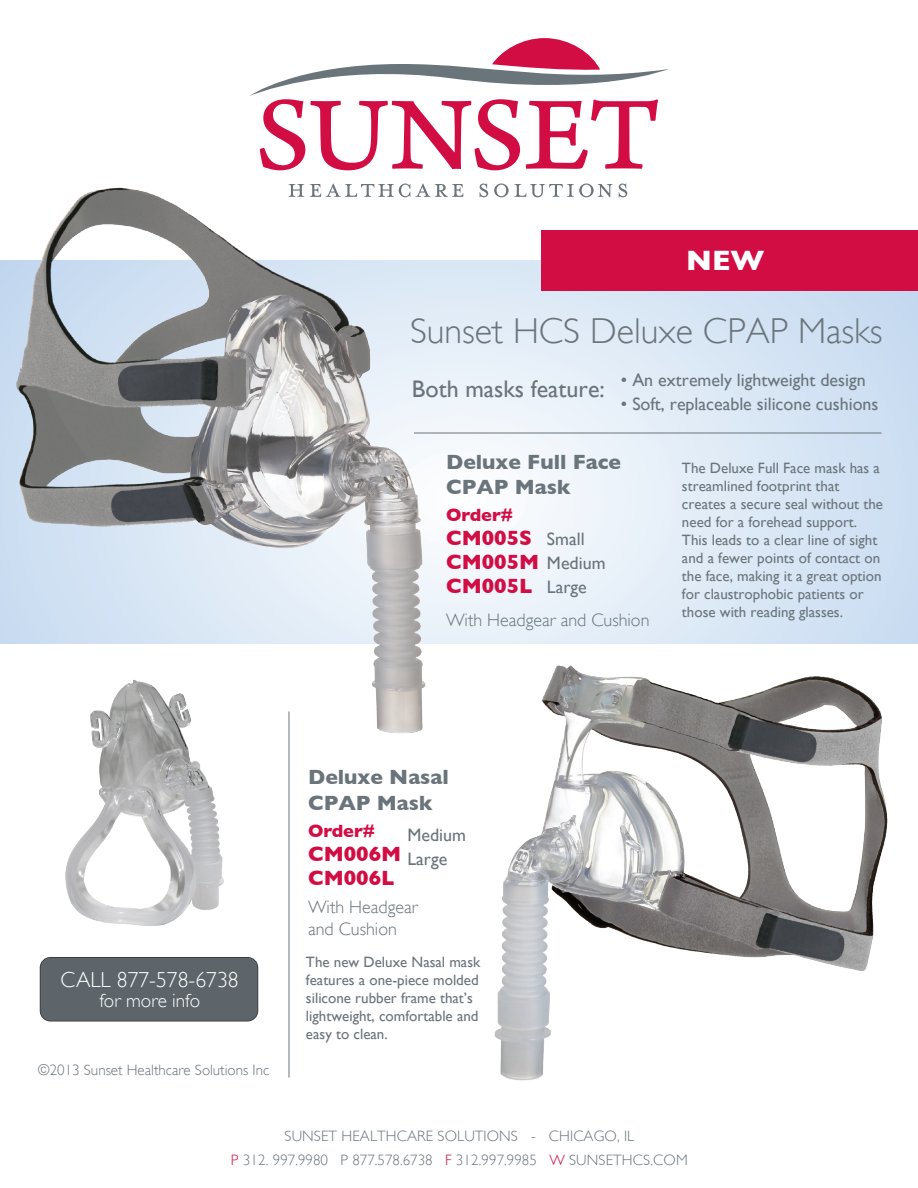
<style>
.page{position:relative;width:918px;height:1188px;background:#fff}
.page>*{position:absolute;margin:0;border:0;box-sizing:border-box;transform-origin:0 0}
.t1{font:300 36px "Gill Sans";color:#6a747b}
.t2{font:700 28.65px "Gill Sans";color:#fff}
.t3{font:24px "Gill Sans";color:#6a747b}
.t4{font:300 21.6px "Gill Sans";color:#fff}
.t5{font:700 21px/25.2px "Gill Sans";color:#6a747b}
.t6{font:700 21px/24px "Gill Sans";color:#d20d44}
.t7{font:300 19.2px "Gill Sans";color:#fff}
.t8{font:700 18.15px "Gill Sans";color:#d20d44}
.t9{font:18px/24px "Gill Sans";color:#6a747b}
.t10{font:300 18px/21.6px "Gill Sans";color:#6a747b}
.t11{font:15px/18px "Gill Sans";color:#6a747b}
.t12{font:300 15px/24px "Gill Sans";letter-spacing:.005em;color:#6a747b;text-align:center}
.s1{color:#d20d44}
</style>
<div class="page">
<svg style="left:0;top:260px;width:918px;height:384px;background:#dfe9f6"></svg>
<div style="left:542px;top:230px;width:376px;height:60px;background:#d20d44"></div>
<svg style="left:434px;top:184px;width:29px;height:13px"></svg>
<svg style="left:480px;top:184px;width:8px;height:13px"></svg>
<svg style="left:494px;top:184px;width:119px;height:13px"></svg>
<svg style="left:619px;top:184px;width:8px;height:13px"></svg>
<svg style="left:249px;top:38px;width:419px;height:132px"></svg>
<div style="left:40px;top:957px;width:218px;height:64px;border:2px solid #313232;border-radius:10px"></div>
<div style="left:41px;top:958px;width:217px;height:63px;background:#5d656a;border-radius:10px"></div>
<hr style="left:414px;top:433px;width:468px;height:1px;background:#6a747b">
<hr style="left:289px;top:712px;width:1px;height:366px;background:#6a747b">
<img style="left:65px;top:742px;width:159px;height:184px">
<img style="left:8px;top:183px;width:425px;height:559px">
<img style="left:494px;top:665px;width:394px;height:416px">
<h2 class="t2" style="left:686px;top:243px;width:80px">NEW</h2>
<h1 class="t1" style="left:410px;top:310px;width:474px">Sunset HCS Deluxe CPAP Masks</h1>
<h3 class="t3" style="left:412px;top:375px;width:194px">Both masks feature:</h3>
<p class="t9" style="left:621px;top:368px;width:246px">• An extremely lightweight design</p>
<p class="t9" style="left:621px;top:392px;width:259px">• Soft, replaceable silicone cushions</p>
<h3 class="t5" style="left:446px;top:449px;width:177px">Deluxe Full Face<br>CPAP Mask</h3>
<p class="t8" style="left:446px;top:504px;width:68px">Order#</p>
<h3 class="t6" style="left:446px;top:526px;width:95px">CM005S<br>CM005M<br>CM005L</h3>
<p class="t10" style="left:446px;top:609px;width:205px">With Headgear and Cushion</p>
<p class="t9" style="left:547px;top:527px;width:60px">Small<br>Medium<br>Large</p>
<p class="t11" style="left:682px;top:459px;width:203px">The Deluxe Full Face mask has a streamlined footprint that creates a secure seal without the need for a forehead support.<br>This leads to a clear line of sight and a fewer points of contact on the face, making it a great option for claustrophobic patients or those with reading glasses.</p>
<h3 class="t4" style="left:60px;top:967px;width:180px">CALL 877-578-6738</h3>
<p class="t7" style="left:99px;top:989px;width:102px">for more info</p>
<p class="t12" style="left:38px;top:1058px;width:233px">©2013 Sunset Healthcare Solutions Inc</p>
<h3 class="t5" style="left:308px;top:765px;width:142px">Deluxe Nasal<br>CPAP Mask</h3>
<p class="t8" style="left:308px;top:820px;width:68px">Order#</p>
<h3 class="t6" style="left:308px;top:841px;width:95px">CM006M<br>CM006L</h3>
<p class="t10" style="left:308px;top:896px;width:111px">With Headgear and Cushion</p>
<p class="t9" style="left:407px;top:823px;width:60px">Medium<br>Large</p>
<p class="t11" style="left:306px;top:953px;width:176px">The new Deluxe Nasal mask features a one-piece molded silicone rubber frame that’s lightweight, comfortable and easy to clean.</p>
<p class="t12" style="left:231px;top:1124px;width:458px">SUNSET HEALTHCARE SOLUTIONS - CHICAGO, IL<br><span class="s1">P</span> 312. 997.9980 P 877.578.6738 <span class="s1">F</span> 312.997.9985 <span class="s1">W</span> SUNSETHCS.COM</p>
</div>
